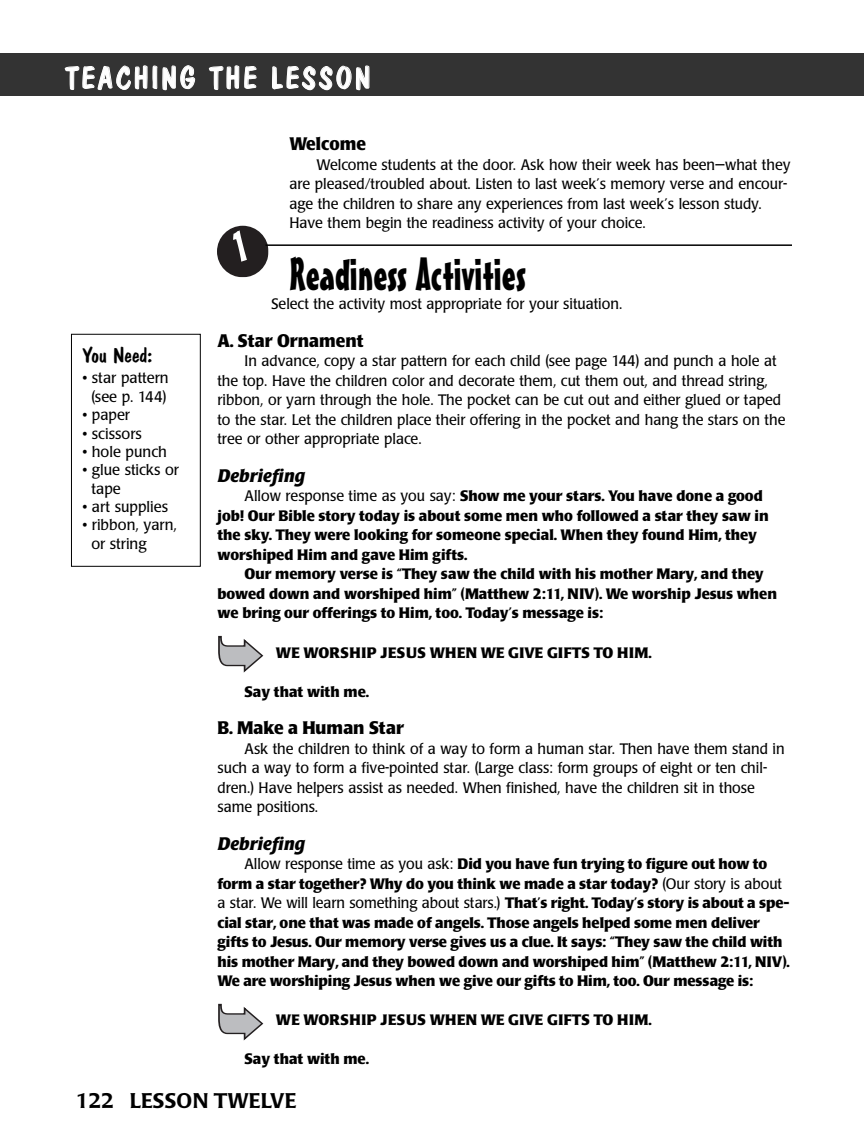
<style>
.page{position:relative;width:864px;height:1148px;background:#fff}
.page>*{position:absolute;margin:0;border:0;box-sizing:border-box;transform-origin:0 0}
.t1{font:45px "Mister Earl BT";color:#000}
.t2{font:30px "Dom Casual D";letter-spacing:.1em;color:#fff}
.t3{font:500 21px "Poppl Laudatio";color:#000}
.t4{font:21px "Dom Casual D";color:#000;scale:1.05 1}
.t5{font:700 18px "Poppl Laudatio";color:#000;scale:.95 1}
.t6{font:italic 700 18px "Poppl Laudatio";color:#000}
.t7{font:700 15px/19.5px "Poppl Laudatio";color:#000}
.t8{font:15px/19.5px "Poppl Laudatio";color:#000;scale:.95 1}
.t9{font:15px/18.3px "Poppl Laudatio";color:#000}
.t10{font:700 15px "Poppl Laudatio";letter-spacing:.02em;color:#000}
.s1{font-weight:400}
</style>
<div class="page">
<hr style="left:266px;top:244px;width:526px;height:2px;background:#000">
<div style="left:0;top:53px;width:864px;height:43px;background:#333"></div>
<svg style="left:64px;top:65px;width:132px;height:26px"></svg>
<svg style="left:208px;top:65px;width:49px;height:25px"></svg>
<svg style="left:272px;top:65px;width:98px;height:26px"></svg>
<svg style="left:218px;top:636px;width:45px;height:36px"></svg>
<div style="left:71px;top:334px;width:130px;height:232px;border:1px solid #000"></div>
<svg style="left:218px;top:1003px;width:45px;height:37px"></svg>
<svg style="left:217px;top:226px;width:52px;height:51px"></svg>
<h2 class="t2" style="left:65px;top:60px;width:306px">TEACHING THE LESSON</h2>
<h3 class="t4" style="left:82px;top:343px;width:68px">You Need:</h3>
<p class="t9" style="left:82px;top:370px;width:88px;text-align:center">• star pattern (see p. 144)</p>
<p class="t9" style="left:82px;top:407px;width:49px">• paper</p>
<p class="t9" style="left:82px;top:425px;width:61px">• scissors</p>
<p class="t9" style="left:82px;top:444px;width:86px">• hole punch</p>
<p class="t9" style="left:91px;top:462px;width:89px;text-indent:-9px">• glue sticks or tape</p>
<p class="t9" style="left:82px;top:499px;width:87px">• art supplies</p>
<p class="t9" style="left:91px;top:517px;width:87px;text-indent:-9px">• ribbon, yarn, or string</p>
<p class="t5" style="left:290px;top:137px;width:82px">Welcome</p>
<p class="t8" style="left:289px;top:156px;width:529px;text-indent:27px">Welcome students at the door. Ask how their week has been—what they are pleased/troubled about. Listen to last week’s memory verse and encour&shy;age the children to share any experiences from last week’s lesson study.<br>Have them begin the readiness activity of your choice.</p>
<h1 class="t1" style="left:290px;top:257px;width:238px">Readiness Activities</h1>
<p class="t8" style="left:272px;top:296px;width:371px">Select the activity most appropriate for your situation.</p>
<p class="t5" style="left:218px;top:333px;width:155px">A. Star Ornament</p>
<p class="t8" style="left:217px;top:353px;width:599px;text-indent:27px">In advance, copy a star pattern for each child (see page 144) and punch a hole at the top. Have the children color and decorate them, cut them out, and thread string, ribbon, or yarn through the hole. The pocket can be cut out and either glued or taped to the star. Let the children place their offering in the pocket and hang the stars on the tree or other appropriate place.</p>
<p class="t6" style="left:218px;top:468px;width:89px">Debriefing</p>
<p class="t7" style="left:217px;top:488px;width:553px;text-indent:27px"><span class="s1">Allow response time as you say:</span> Show me your stars. You have done a good job! Our Bible story today is about some men who followed a star they saw in the sky. They were looking for someone special. When they found Him, they worshiped Him and gave Him gifts.</p>
<p class="t7" style="left:218px;top:566px;width:561px;text-indent:27px">Our memory verse is “They saw the child with his mother Mary, and they bowed down and worshiped him” (Matthew 2:11, NIV). We worship Jesus when we bring our offerings to Him, too. Today’s message is:</p>
<p class="t10" style="left:276px;top:646px;width:377px">WE WORSHIP JESUS WHEN WE GIVE GIFTS TO HIM.</p>
<p class="t7" style="left:245px;top:683px;width:126px">Say that with me.</p>
<p class="t5" style="left:218px;top:720px;width:198px">B. Make a Human Star</p>
<p class="t8" style="left:217px;top:740px;width:599px;text-indent:27px">Ask the children to think of a way to form a human star. Then have them stand in such a way to form a five-pointed star. (Large class: form groups of eight or ten chil&shy;dren.) Have helpers assist as needed. When finished, have the children sit in those same positions.</p>
<p class="t6" style="left:218px;top:836px;width:89px">Debriefing</p>
<p class="t7" style="left:217px;top:855px;width:574px;text-indent:27px"><span class="s1">Allow response time as you ask:</span> Did you have fun trying to figure out how to form a star together? Why do you think we made a star today? <span class="s1">(Our story is about a star. We will learn something about stars.)</span> That’s right. Today’s story is about a spe&shy;cial star, one that was made of angels. Those angels helped some men deliver gifts to Jesus. Our memory verse gives us a clue. It says: “They saw the child with his mother Mary, and they bowed down and worshiped him” (Matthew 2:11, NIV).<br>We are worshiping Jesus when we give our gifts to Him, too. Our message is:</p>
<p class="t10" style="left:276px;top:1014px;width:377px">WE WORSHIP JESUS WHEN WE GIVE GIFTS TO HIM.</p>
<p class="t7" style="left:245px;top:1050px;width:126px">Say that with me.</p>
<h3 class="t3" style="left:76px;top:1092px;width:222px">122 LESSON TWELVE</h3>
</div>
